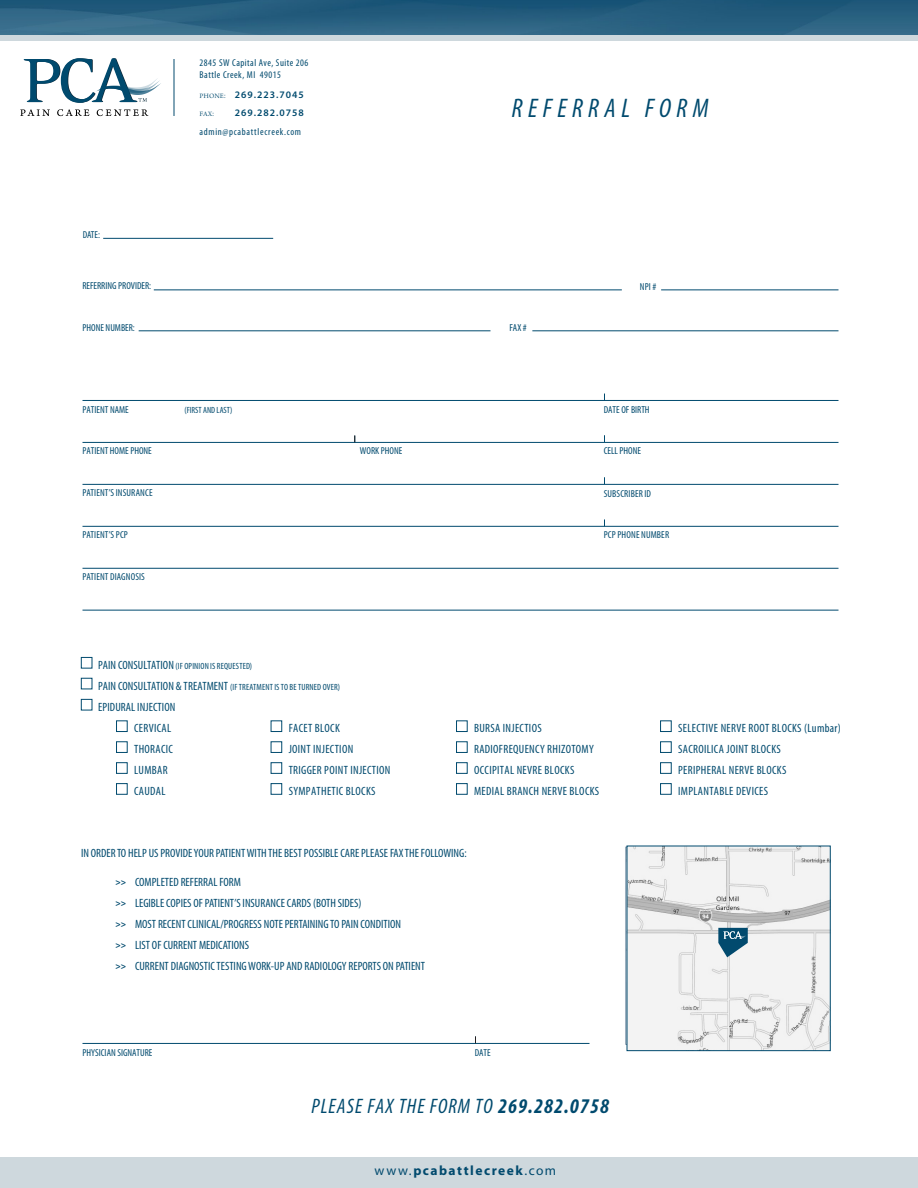
<style>
.page{position:relative;width:918px;height:1188px;background:#fff}
.page>*{position:absolute;margin:0;border:0;box-sizing:border-box;transform-origin:0 0}
.t1{font:italic condensed 27px "Myriad Pro";letter-spacing:.2em;color:#004a6e}
.t2{font:italic condensed 21px "Myriad Pro";letter-spacing:.05em;color:#004a6e}
.t3{font:700 13.5px "Myriad Pro";letter-spacing:.11em;color:#014a6e}
.t4{font:condensed 12px/21px "Myriad Pro";letter-spacing:.005em;color:#004a6e}
.t5{font:condensed 12px/21px "Myriad Pro";letter-spacing:.025em;color:#004a6e}
.t6{font:condensed 10.2px "Myriad Pro";color:#004a6e}
.t7{font:condensed 9.9px/12px "Myriad Pro";letter-spacing:.05em;color:#004a6e}
.t8{font:condensed 9.9px "Myriad Pro";letter-spacing:.07em;color:#004a6e}
.t9{font:600 9.9px/18.6px "Myriad Pro";letter-spacing:.1em;color:#004a6e}
.t10{font:9.9px/18.6px "Arno Pro Light Display";color:#004a6e}
.t11{font:condensed 9px "Myriad Pro";letter-spacing:.015em;color:#004a6e}
.t12{font:700 9px "Myriad Pro";color:#004a6e}
.s1{font-size:12px}
.s2{font-weight:700}
.s3{font-weight:400}
</style>
<div class="page">
<hr style="left:174px;top:59px;width:1px;height:57px;background:#054a6e">
<svg style="left:20px;top:109px;width:30px;height:7px"></svg>
<svg style="left:57px;top:109px;width:32px;height:7px"></svg>
<svg style="left:97px;top:109px;width:51px;height:7px"></svg>
<svg style="left:24px;top:58px;width:137px;height:45px"></svg>
<hr style="left:82px;top:400px;width:756px;height:1px;background:#004a6e">
<hr style="left:82px;top:442px;width:756px;height:1px;background:#004a6e">
<hr style="left:82px;top:484px;width:756px;height:1px;background:#004a6e">
<hr style="left:82px;top:526px;width:756px;height:1px;background:#004a6e">
<hr style="left:82px;top:568px;width:756px;height:1px;background:#004a6e">
<hr style="left:82px;top:610px;width:756px;height:1px;background:#004a6e">
<hr style="left:82px;top:1043px;width:508px;height:1px;background:#004a6e">
<hr style="left:103px;top:238px;width:170px;height:1px;background:#004a6e">
<hr style="left:139px;top:331px;width:351px;height:1px;background:#004a6e">
<hr style="left:532px;top:331px;width:307px;height:1px;background:#004a6e">
<hr style="left:154px;top:290px;width:468px;height:1px;background:#004a6e">
<hr style="left:661px;top:290px;width:177px;height:1px;background:#004a6e">
<img style="left:0;top:0;width:918px;height:35px">
<div style="left:0;top:1158px;width:918px;height:30px;background:#ced8dd"></div>
<div style="left:0;top:35px;width:918px;height:6px;background:#ced8dd"></div>
<div style="left:81px;top:657px;width:11px;height:12px;border:1px solid #004a6e"></div>
<div style="left:81px;top:678px;width:11px;height:11px;border:1px solid #004a6e"></div>
<div style="left:81px;top:699px;width:11px;height:11px;border:1px solid #004a6e"></div>
<div style="left:116px;top:720px;width:12px;height:12px;border:1px solid #004a6e"></div>
<div style="left:116px;top:741px;width:12px;height:12px;border:1px solid #004a6e"></div>
<div style="left:116px;top:762px;width:12px;height:12px;border:1px solid #004a6e"></div>
<div style="left:116px;top:783px;width:12px;height:12px;border:1px solid #004a6e"></div>
<div style="left:271px;top:720px;width:11px;height:12px;border:1px solid #004a6e"></div>
<div style="left:271px;top:741px;width:11px;height:12px;border:1px solid #004a6e"></div>
<div style="left:271px;top:762px;width:11px;height:12px;border:1px solid #004a6e"></div>
<div style="left:271px;top:783px;width:11px;height:12px;border:1px solid #004a6e"></div>
<div style="left:456px;top:720px;width:12px;height:12px;border:1px solid #004a6e"></div>
<div style="left:456px;top:741px;width:12px;height:12px;border:1px solid #004a6e"></div>
<div style="left:456px;top:762px;width:12px;height:12px;border:1px solid #004a6e"></div>
<div style="left:456px;top:783px;width:12px;height:12px;border:1px solid #004a6e"></div>
<div style="left:660px;top:720px;width:12px;height:12px;border:1px solid #004a6e"></div>
<div style="left:660px;top:741px;width:12px;height:12px;border:1px solid #004a6e"></div>
<div style="left:660px;top:762px;width:12px;height:12px;border:1px solid #004a6e"></div>
<div style="left:660px;top:783px;width:12px;height:12px;border:1px solid #004a6e"></div>
<img style="left:629px;top:848px;width:200px;height:201px">
<svg style="left:718px;top:928px;width:30px;height:29px"></svg>
<div style="left:627px;top:846px;width:204px;height:205px;border:1px solid #004a6e"></div>
<p class="t6" style="left:83px;top:228px;width:19px">DATE:</p>
<p class="t6" style="left:82px;top:280px;width:70px">REFERRING PROVIDER:</p>
<p class="t6" style="left:82px;top:321px;width:54px">PHONE NUMBER:</p>
<p class="t7" style="left:200px;top:56px;width:110px">2845 SW Capital Ave, Suite 206<br>Battle Creek, MI 49015</p>
<p class="t10" style="left:200px;top:86px;width:28px">phone: fax:</p>
<p class="t8" style="left:200px;top:126px;width:103px">admin@pcabattlecreek.com</p>
<p class="t9" style="left:235px;top:85px;width:71px">269.223.7045<br>269.282.0758</p>
<h1 class="t1" style="left:512px;top:91px;width:198px">REFERRAL FORM</h1>
<p class="t6" style="left:509px;top:321px;width:19px">FAX #</p>
<p class="t6" style="left:640px;top:281px;width:18px">NPI #</p>
<p class="t6" style="left:82px;top:403px;width:48px">PATIENT NAME</p>
<p class="t11" style="left:184px;top:404px;width:49px">(FIRST AND LAST)</p>
<p class="t6" style="left:604px;top:403px;width:47px">DATE OF BIRTH</p>
<p class="t6" style="left:82px;top:445px;width:71px">PATIENT HOME PHONE</p>
<p class="t6" style="left:360px;top:445px;width:44px">WORK PHONE</p>
<p class="t6" style="left:604px;top:445px;width:39px">CELL PHONE</p>
<p class="t6" style="left:82px;top:487px;width:72px">PATIENT’S INSURANCE</p>
<p class="t6" style="left:82px;top:529px;width:47px">PATIENT’S PCP</p>
<p class="t6" style="left:604px;top:529px;width:67px">PCP PHONE NUMBER</p>
<p class="t6" style="left:604px;top:487px;width:49px">SUBSCRIBER ID</p>
<p class="t6" style="left:82px;top:571px;width:64px">PATIENT DIAGNOSIS</p>
<p class="t11" style="left:98px;top:660px;width:155px"><span class="s1">PAIN CONSULTATION</span> (IF OPINION IS REQUESTED)</p>
<p class="t11" style="left:98px;top:681px;width:243px"><span class="s1">PAIN CONSULTATION &amp; TREATMENT</span> (IF TREATMENT IS TO BE TURNED OVER)</p>
<p class="t5" style="left:134px;top:696px;width:43px;text-indent:-36px">EPIDURAL INJECTION<br>CERVICAL<br>THORACIC<br>LUMBAR<br>CAUDAL</p>
<p class="t5" style="left:289px;top:717px;width:103px">FACET BLOCK<br>JOINT INJECTION<br>TRIGGER POINT INJECTION<br>SYMPATHETIC BLOCKS</p>
<p class="t5" style="left:474px;top:717px;width:127px">BURSA INJECTIOS<br>RADIOFREQUENCY RHIZOTOMY<br>OCCIPITAL NEVRE BLOCKS<br>MEDIAL BRANCH NERVE BLOCKS</p>
<p class="t5" style="left:678px;top:717px;width:164px">SELECTIVE NERVE ROOT BLOCKS (Lumbar)<br>SACROILICA JOINT BLOCKS<br>PERIPHERAL NERVE BLOCKS<br>IMPLANTABLE DEVICES</p>
<p class="t4" style="left:81px;top:843px;width:387px">IN ORDER TO HELP US PROVIDEYOUR PATIENTWITH THE BEST POSSIBLE CARE PLEASE FAXTHE FOLLOWING:</p>
<p class="t4" style="left:135px;top:871px;width:292px">COMPLETED REFERRAL FORM<br>LEGIBLE COPIES OF PATIENT’S INSURANCE CARDS (BOTH SIDES)<br>MOST RECENT CLINICAL/PROGRESS NOTE PERTAINING TO PAIN CONDITION<br>LIST OF CURRENT MEDICATIONS<br>CURRENT DIAGNOSTICTESTINGWORK-UP AND RADIOLOGY REPORTS ON PATIENT</p>
<p class="t12" style="left:115px;top:876px;width:12px">&gt;&gt;</p>
<p class="t12" style="left:115px;top:897px;width:12px">&gt;&gt;</p>
<p class="t12" style="left:115px;top:918px;width:12px">&gt;&gt;</p>
<p class="t12" style="left:115px;top:939px;width:12px">&gt;&gt;</p>
<p class="t12" style="left:115px;top:960px;width:12px">&gt;&gt;</p>
<p class="t6" style="left:82px;top:1046px;width:72px">PHYSICIAN SIGNATURE</p>
<p class="t6" style="left:475px;top:1046px;width:18px">DATE</p>
<h2 class="t2" style="left:311px;top:1093px;width:299px">PLEASE FAX THE FORM TO <span class="s2">269.282.0758</span></h2>
<p class="t3" style="left:375px;top:1162px;width:183px"><span class="s3">www.</span>pcabattlecreek<span class="s3">.com</span></p>
</div>
